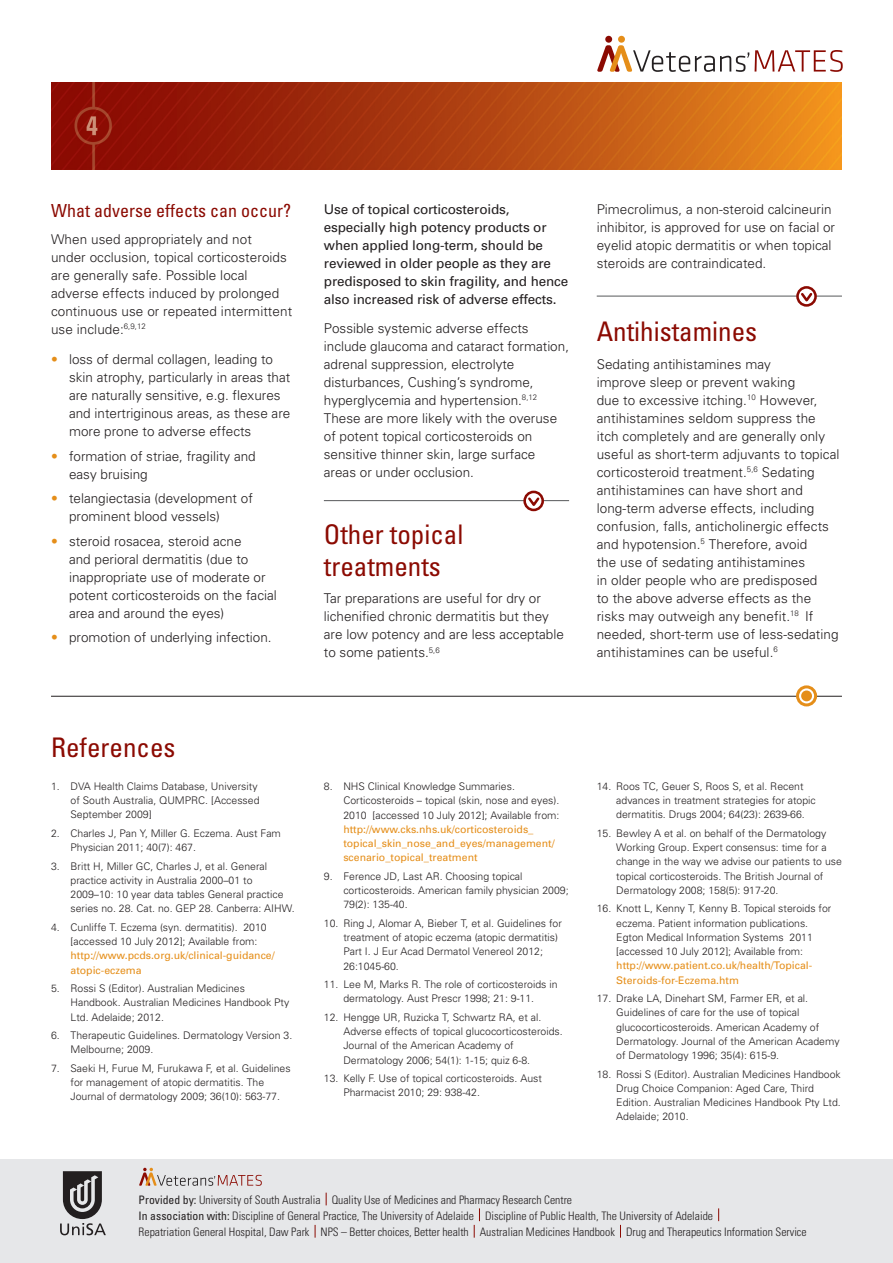
<style>
.page{position:relative;width:893px;height:1263px;background:#fff}
.page>*{position:absolute;margin:0;border:0;box-sizing:border-box;transform-origin:0 0}
.headings{font:condensed 27px/31.5px "Univers";color:#8b0a02}
.small_headings{font:condensed 18px "Univers";color:#8b0a02}
.Body_Text{font:300 13.5px/18px "Univers";letter-spacing:.005em;color:#231f20}
.Body_Bullets{font:300 13.5px/18px "Univers";color:#231f20}
.Body_Text-2{font:13.5px/18px "Univers";letter-spacing:-.01em;color:#231f20}
.t1{font:300 condensed 11.7px/16.5px "Univers";color:#231f20}
.References{font:300 10.5px/14.2px "Univers";color:#231f20}
.s1{color:#e58e19}
.s2{font-weight:400;color:#e58e19}
.s3{font-weight:400}
</style>
<div class="page">
<svg style="left:755px;top:50px;width:88px;height:22px"></svg>
<div style="left:618px;top:36px;width:7px;height:7px;background:#e58e19;border-radius:50%"></div>
<div style="left:605px;top:36px;width:7px;height:7px;background:#8b0a02;border-radius:50%"></div>
<svg style="left:597px;top:45px;width:152px;height:27px"></svg>
<div style="left:0;top:1159px;width:893px;height:104px;background:#e6e7e9"></div>
<svg style="left:60px;top:1171px;width:46px;height:64px"></svg>
<svg style="left:326px;top:1192px;width:1px;height:13px"></svg>
<svg style="left:718px;top:1208px;width:1px;height:13px"></svg>
<svg style="left:315px;top:1225px;width:1px;height:12px"></svg>
<svg style="left:474px;top:1208px;width:6px;height:29px"></svg>
<svg style="left:620px;top:1225px;width:1px;height:12px"></svg>
<svg style="left:139px;top:1168px;width:123px;height:18px"></svg>
<img style="left:51px;top:82px;width:791px;height:88px">
<hr style="left:51px;top:696px;width:791px;height:1px;background:#231f20">
<svg style="left:797px;top:687px;width:19px;height:18px"></svg>
<div style="left:796px;top:685px;width:21px;height:21px;border:3px solid #e58e19;border-radius:50%"></div>
<div style="left:802px;top:692px;width:9px;height:8px;background:#e58e19;border-radius:50%"></div>
<div style="left:801px;top:690px;width:11px;height:11px;border:3px solid #e58e19;border-radius:50%"></div>
<hr style="left:324px;top:500px;width:245px;height:1px;background:#57585a">
<div style="left:523px;top:491px;width:21px;height:20px;border:3px solid #8b0a02;border-radius:50%"></div>
<svg style="left:526px;top:495px;width:16px;height:14px"></svg>
<hr style="left:597px;top:296px;width:245px;height:1px;background:#57585a">
<div style="left:796px;top:286px;width:21px;height:21px;border:3px solid #8b0a02;border-radius:50%"></div>
<svg style="left:799px;top:291px;width:15px;height:14px"></svg>
<p class="small_headings" style="left:51px;top:199px;width:241px">What adverse effects can occur?</p>
<p class="Body_Text" style="left:51px;top:230px;width:243px">When used appropriately and not<br>under occlusion, topical corticosteroids are generally safe. Possible local adverse effects induced by prolonged continuous use or repeated intermittent use include:<sup>6,9,12</sup></p>
<p class="Body_Bullets" style="left:69px;top:351px;width:223px;text-indent:-18px"><span class="s1">•</span> loss of dermal collagen, leading to skin atrophy, particularly in areas that are naturally sensitive, e.g. flexures and intertriginous areas, as these are more prone to adverse effects</p>
<p class="Body_Bullets" style="left:69px;top:447px;width:188px;text-indent:-18px"><span class="s1">•</span> formation of striae, fragility and easy bruising</p>
<p class="Body_Bullets" style="left:69px;top:489px;width:185px;text-indent:-18px"><span class="s1">•</span> telangiectasia (development of prominent blood vessels)</p>
<p class="Body_Bullets" style="left:69px;top:532px;width:209px;text-indent:-18px"><span class="s1">•</span> steroid rosacea, steroid acne<br>and perioral dermatitis (due to inappropriate use of moderate or potent corticosteroids on the facial area and around the eyes)</p>
<p class="Body_Bullets" style="left:51px;top:628px;width:222px"><span class="s1">•</span> promotion of underlying infection.</p>
<p class="Body_Text-2" style="left:324px;top:200px;width:246px">Use of topical corticosteroids, especially high potency products or when applied long-term, should be reviewed in older people as they are predisposed to skin fragility, and hence also increased risk of adverse effects.</p>
<p class="Body_Text" style="left:324px;top:319px;width:247px">Possible systemic adverse effects include glaucoma and cataract formation, adrenal suppression, electrolyte disturbances, Cushing’s syndrome, hyperglycemia and hypertension.<sup>8,12<br></sup>These are more likely with the overuse of potent topical corticosteroids on sensitive thinner skin, large surface areas or under occlusion.</p>
<p class="headings" style="left:324px;top:518px;width:141px">Other topical treatments</p>
<p class="Body_Text" style="left:324px;top:589px;width:242px">Tar preparations are useful for dry or lichenified chronic dermatitis but they are low potency and are less acceptable to some patients.<sup>5,6</sup></p>
<p class="Body_Text" style="left:597px;top:200px;width:240px">Pimecrolimus, a non-steroid calcineurin inhibitor, is approved for use on facial or eyelid atopic dermatitis or when topical steroids are contraindicated.</p>
<p class="headings" style="left:597px;top:315px;width:162px">Antihistamines</p>
<p class="Body_Text" style="left:597px;top:355px;width:244px">Sedating antihistamines may<br>improve sleep or prevent waking<br>due to excessive itching.<sup>10</sup> However, antihistamines seldom suppress the itch completely and are generally only useful as short-term adjuvants to topical corticosteroid treatment.<sup>5,6</sup> Sedating antihistamines can have short and long-term adverse effects, including confusion, falls, anticholinergic effects and hypotension.<sup>5</sup> Therefore, avoid<br>the use of sedating antihistamines<br>in older people who are predisposed<br>to the above adverse effects as the risks may outweigh any benefit.<sup>18</sup> If needed, short-term use of less-sedating antihistamines can be useful.<sup>6</sup></p>
<p class="headings" style="left:51px;top:731px;width:126px">References</p>
<p class="References" style="left:71px;top:779px;width:191px;text-indent:-20px">1. DVA Health Claims Database, University of South Australia, QUMPRC. [Accessed<br>September 2009]</p>
<p class="References" style="left:71px;top:826px;width:212px;text-indent:-20px">2. Charles J, Pan Y, Miller G. Eczema. Aust Fam<br>Physician 2011; 40(7): 467.</p>
<p class="References" style="left:71px;top:859px;width:226px;text-indent:-20px">3. Britt H, Miller GC, Charles J, et al. General practice activity in Australia 2000–01 to 2009–10: 10 year data tables General practice series no. 28. Cat. no. GEP 28. Canberra: AIHW.</p>
<p class="References" style="left:71px;top:920px;width:206px;text-indent:-20px">4. Cunliffe T. Eczema (syn. dermatitis). 2010 [accessed 10 July 2012]; Available from: <span class="s2">http://www.pcds.org.uk/clinical-guidance/ atopic-eczema</span></p>
<p class="References" style="left:71px;top:981px;width:220px;text-indent:-20px">5. Rossi S (Editor). Australian Medicines<br>Handbook. Australian Medicines Handbook Pty<br>Ltd. Adelaide; 2012.</p>
<p class="References" style="left:71px;top:1028px;width:223px;text-indent:-20px">6. Therapeutic Guidelines. Dermatology Version 3.<br>Melbourne; 2009.</p>
<p class="References" style="left:71px;top:1061px;width:222px;text-indent:-20px">7. Saeki H, Furue M, Furukawa F, et al. Guidelines for management of atopic dermatitis. The<br>Journal of dermatology 2009; 36(10): 563-77.</p>
<p class="References" style="left:343px;top:779px;width:218px;text-indent:-20px">8. NHS Clinical Knowledge Summaries.<br>Corticosteroids – topical (skin, nose and eyes).<br>2010 [accessed 10 July 2012]; Available from: <span class="s2">http://www.cks.nhs.uk/corticosteroids_ topical_skin_nose_and_eyes/management/ scenario_topical_treatment</span></p>
<p class="References" style="left:343px;top:869px;width:227px;text-indent:-20px">9. Ference JD, Last AR. Choosing topical corticosteroids. American family physician 2009;<br>79(2): 135-40.</p>
<p class="References" style="left:343px;top:916px;width:220px;text-indent:-20px">10. Ring J, Alomar A, Bieber T, et al. Guidelines for treatment of atopic eczema (atopic dermatitis)<br>Part I. J Eur Acad Dermatol Venereol 2012; 26:1045-60.</p>
<p class="References" style="left:324px;top:977px;width:235px;text-align:center">11. Lee M, Marks R. The role of corticosteroids in dermatology. Aust Prescr 1998; 21: 9-11.</p>
<p class="References" style="left:343px;top:1010px;width:221px;text-indent:-20px">12. Hengge UR, Ruzicka T, Schwartz RA, et al.<br>Adverse effects of topical glucocorticosteroids.<br>Journal of the American Academy of Dermatology 2006; 54(1): 1-15; quiz 6-8.</p>
<p class="References" style="left:343px;top:1071px;width:200px;text-indent:-20px">13. Kelly F. Use of topical corticosteroids. Aust<br>Pharmacist 2010; 29: 938-42.</p>
<p class="References" style="left:616px;top:779px;width:201px;text-indent:-20px">14. Roos TC, Geuer S, Roos S, et al. Recent advances in treatment strategies for atopic dermatitis. Drugs 2004; 64(23): 2639-66.</p>
<p class="References" style="left:616px;top:826px;width:227px;text-indent:-20px">15. Bewley A et al. on behalf of the Dermatology Working Group. Expert consensus: time for a change in the way we advise our patients to use topical corticosteroids. The British Journal of Dermatology 2008; 158(5): 917-20.</p>
<p class="References" style="left:616px;top:901px;width:217px;text-indent:-20px">16. Knott L, Kenny T, Kenny B. Topical steroids for eczema. Patient information publications.<br>Egton Medical Information Systems 2011 [accessed 10 July 2012]; Available from: <span class="s2">http://www.patient.co.uk/health/Topical-Steroids-for-Eczema.htm</span></p>
<p class="References" style="left:616px;top:991px;width:225px;text-indent:-20px">17. Drake LA, Dinehart SM, Farmer ER, et al.<br>Guidelines of care for the use of topical glucocorticosteroids. American Academy of Dermatology. Journal of the American Academy of Dermatology 1996; 35(4): 615-9.</p>
<p class="References" style="left:616px;top:1067px;width:226px;text-indent:-20px">18. Rossi S (Editor). Australian Medicines Handbook Drug Choice Companion: Aged Care, Third Edition. Australian Medicines Handbook Pty Ltd.<br>Adelaide; 2010.</p>
<p class="t1" style="left:139px;top:1191px;width:435px"><span class="s3">Provided by:</span> University of South Australia Quality Use of Medicines and Pharmacy Research Centre</p>
<p class="t1" style="left:139px;top:1207px;width:670px"><span class="s3">In association with:</span> Discipline of General Practice, The University of Adelaide Discipline of Public Health, The University of Adelaide<br>Repatriation General Hospital, Daw Park NPS – Better choices, Better health Australian Medicines Handbook Drug and Therapeutics Information Service</p>
</div>
